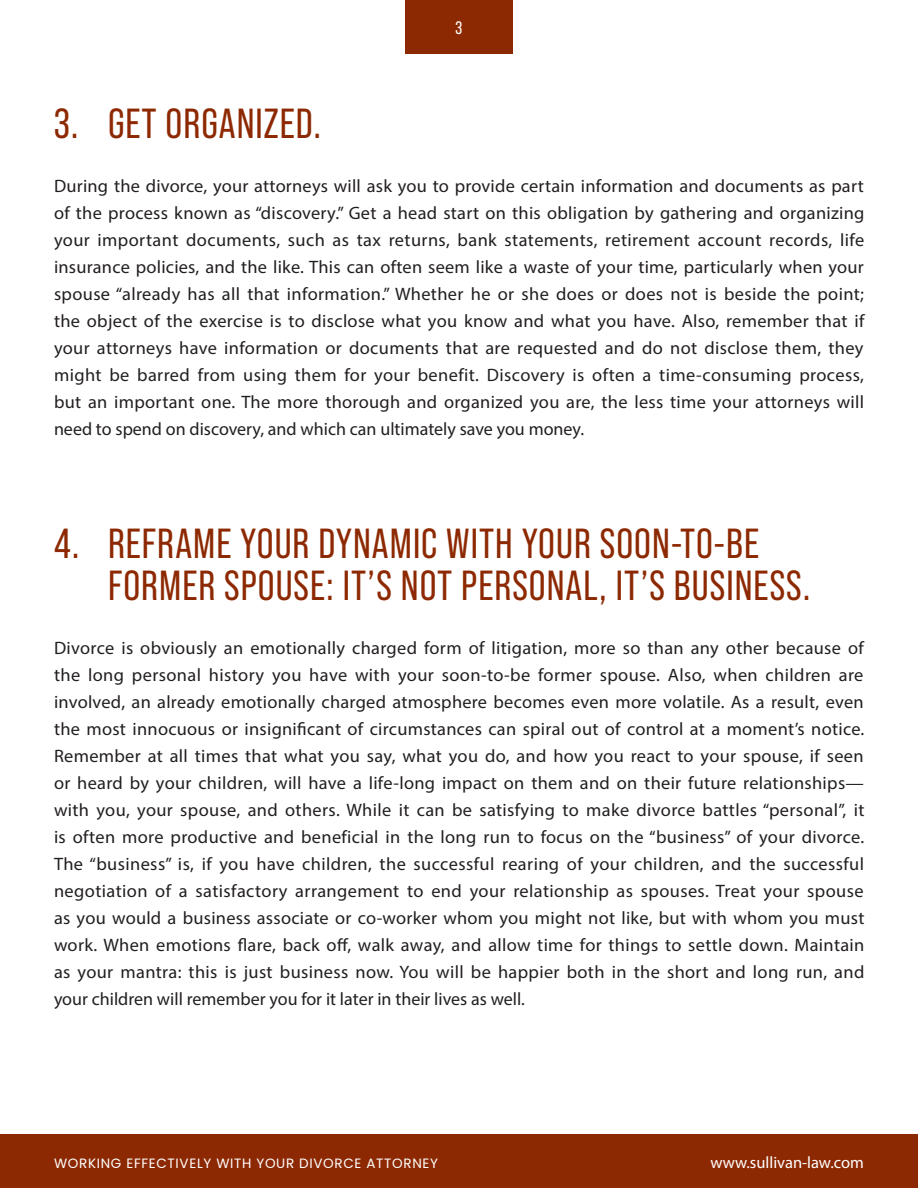
<style>
.page{position:relative;width:918px;height:1188px;background:#fff}
.page>*{position:absolute;margin:0;border:0;box-sizing:border-box;transform-origin:0 0}
.t1{font:42px/42px "Bebas Neue Pro";letter-spacing:.025em;color:#8d2902}
.t2{font:18px/27px "Myriad Pro";color:#231f20;text-align:justify}
.t3{font:18px "Bebas Neue Pro";color:#fff}
.t4{font:16.5px "Myriad Pro";color:#fff}
.t5{font:13.5px "Poppins";letter-spacing:.05em;color:#fff}
</style>
<div class="page">
<div style="left:405px;top:0;width:108px;height:54px;background:#8d2902"></div>
<div style="left:0;top:1134px;width:918px;height:54px;background:#8d2902"></div>
<h1 class="t1" style="left:54px;top:102px;width:269px">3. GET ORGANIZED.</h1>
<p class="t3" style="left:456px;top:18px;width:8px">3</p>
<p class="t2" style="left:54px;top:172px;width:812px">During the divorce, your attorneys will ask you to provide certain information and documents as part of the process known as “discovery.” Get a head start on this obligation by gathering and organizing your important documents, such as tax returns, bank statements, retirement account records, life insurance policies, and the like. This can often seem like a waste of your time, particularly when your spouse “already has all that information.” Whether he or she does or does not is beside the point; the object of the exercise is to disclose what you know and what you have. Also, remember that if your attorneys have information or documents that are requested and do not disclose them, they might be barred from using them for your benefit. Discovery is often a time-consuming process, but an important one. The more thorough and organized you are, the less time your attorneys will need to spend on discovery, and which can ultimately save you money.</p>
<h1 class="t1" style="left:108px;top:522px;width:704px;text-indent:-54px">4. REFRAME YOUR DYNAMIC WITH YOUR SOON-TO-BE<br>FORMER SPOUSE: IT’S NOT PERSONAL, IT’S BUSINESS.</h1>
<p class="t2" style="left:54px;top:634px;width:812px">Divorce is obviously an emotionally charged form of litigation, more so than any other because of the long personal history you have with your soon-to-be former spouse. Also, when children are involved, an already emotionally charged atmosphere becomes even more volatile. As a result, even the most innocuous or insignificant of circumstances can spiral out of control at a moment’s notice.<br>Remember at all times that what you say, what you do, and how you react to your spouse, if seen or heard by your children, will have a life-long impact on them and on their future relationships— with you, your spouse, and others. While it can be satisfying to make divorce battles “personal”, it is often more productive and beneficial in the long run to focus on the “business” of your divorce.<br>The “business” is, if you have children, the successful rearing of your children, and the successful negotiation of a satisfactory arrangement to end your relationship as spouses. Treat your spouse as you would a business associate or co-worker whom you might not like, but with whom you must work. When emotions flare, back off, walk away, and allow time for things to settle down. Maintain as your mantra: this is just business now. You will be happier both in the short and long run, and your children will remember you for it later in their lives as well.</p>
<p class="t5" style="left:54px;top:1156px;width:385px">WORKING EFFECTIVELY WITH YOUR DIVORCE ATTORNEY</p>
<p class="t4" style="left:710px;top:1153px;width:155px">www.sullivan-law.com</p>
</div>
